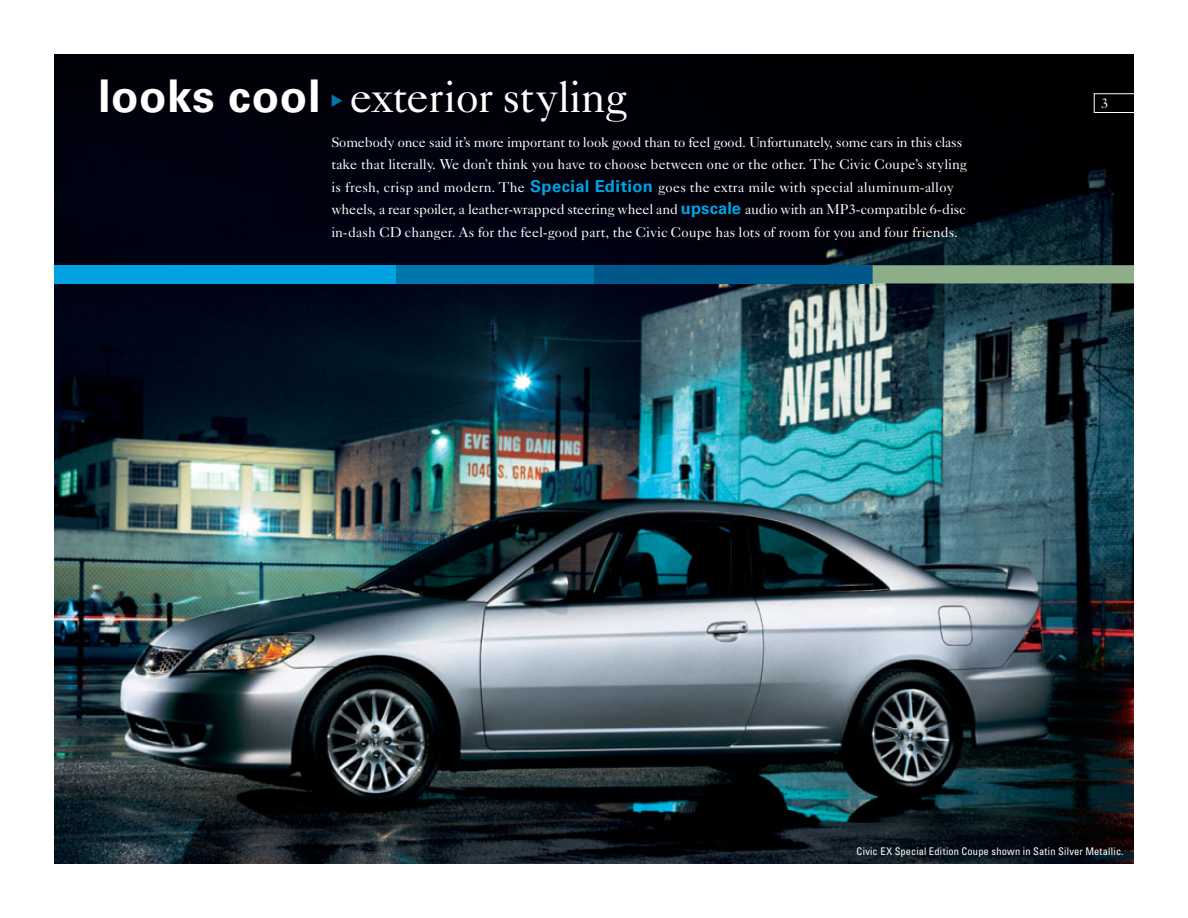
<style>
.page{position:relative;width:1188px;height:918px;background:#fff}
.page>*{position:absolute;margin:0;border:0;box-sizing:border-box;transform-origin:0 0}
.t1{font:45px "Caslon Five Forty";letter-spacing:-.02em;color:#fff}
.t2{font:700 45px "Univers";letter-spacing:.01em;color:#fff}
.t3{font:14.25px/22.5px "Caslon Five Forty";color:#fff}
.t4{font:condensed 10.5px "Univers";letter-spacing:.015em;color:#fff}
.s1{font-family:"Univers";font-weight:700;font-size:16.5px;color:#00a3e2}
</style>
<div class="page">
<img style="left:54px;top:54px;width:1080px;height:810px">
<div style="left:54px;top:265px;width:343px;height:19px;background:#00a3e2"></div>
<div style="left:397px;top:265px;width:197px;height:19px;background:#07a"></div>
<div style="left:594px;top:265px;width:279px;height:19px;background:#005789"></div>
<div style="left:873px;top:265px;width:261px;height:19px;background:#8ead89"></div>
<div style="left:1094px;top:93px;width:43px;height:20px;border:1px solid #fff"></div>
<svg style="left:332px;top:94px;width:10px;height:13px"></svg>
<h1 class="t2" style="left:98px;top:80px;width:224px">looks cool</h1>
<h1 class="t1" style="left:350px;top:81px;width:279px">exterior styling</h1>
<p class="t3" style="left:331px;top:132px;width:637px">Somebody once said it’s more important to look good than to feel good. Unfortunately, some cars in this class take that literally. We don’t think you have to choose between one or the other. The Civic Coupe’s styling is fresh, crisp and modern. The <span class="s1">Special Edition</span> goes the extra mile with special aluminum-alloy wheels, a rear spoiler, a leather-wrapped steering wheel and <span class="s1">upscale</span> audio with an MP3-compatible 6-disc in-dash CD changer. As for the feel-good part, the Civic Coupe has lots of room for you and four friends.</p>
<p class="t3" style="left:1101px;top:93px;width:9px">3</p>
<p class="t4" style="left:857px;top:847px;width:268px">Civic EX Special Edition Coupe shown in Satin Silver Metallic.</p>
</div>
